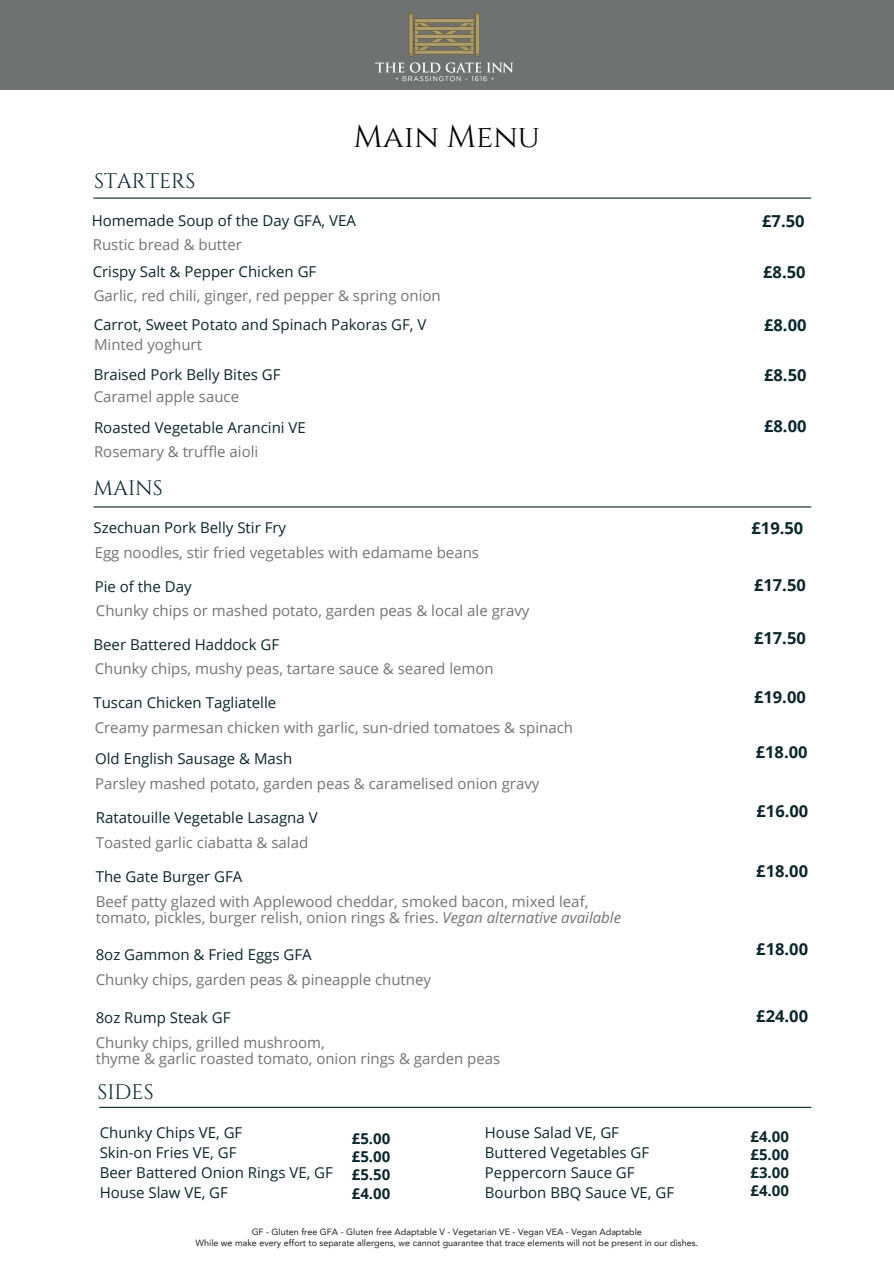
<style>
.page{position:relative;width:894px;height:1264px;background:#fff}
.page>*{position:absolute;margin:0;border:0;box-sizing:border-box;transform-origin:0 0}
.t1{font:31.5px "Cinzel";color:#000}
.t2{font:21px "Cinzel";color:#0a272b}
.t3{font:700 16.5px "Open Sans";color:#0a272b}
.t4{font:15px/15.8px "Open Sans";color:#737373}
.t5{font:15px/20.2px "Open Sans";color:#0a272b}
.t6{font:700 15px/18px "Open Sans";color:#0a272b;text-align:justify}
.t7{font:9px "Avenir LT Pro";color:#231f20}
.s1{font-style:italic}
</style>
<div class="page">
<div style="left:0;top:0;width:893px;height:89px;background:#707171"></div>
<img style="left:362px;top:12px;width:161px;height:78px">
<hr style="left:93px;top:197px;width:718px;height:2px;background:#0a272b">
<hr style="left:93px;top:506px;width:718px;height:1px;background:#0a272b">
<hr style="left:99px;top:1106px;width:712px;height:1px;background:#0a272b">
<h3 class="t1" style="left:353px;top:116px;width:188px">Main Menu</h3>
<p class="t2" style="left:94px;top:167px;width:103px">STARTERS</p>
<h1 class="t5" style="left:92px;top:210px;width:265px">Homemade Soup of the Day GFA, VEA</h1>
<h2 class="t4" style="left:93px;top:236px;width:151px">Rustic bread &amp; butter</h2>
<h4 class="t5" style="left:93px;top:261px;width:225px">Crispy Salt &amp; Pepper Chicken GF</h4>
<h4 class="t4" style="left:94px;top:288px;width:348px">Garlic, red chili, ginger, red pepper &amp; spring onion</h4>
<h4 class="t5" style="left:94px;top:314px;width:334px">Carrot, Sweet Potato and Spinach Pakoras GF, V</h4>
<h4 class="t4" style="left:94px;top:336px;width:109px">Minted yoghurt</h4>
<h4 class="t5" style="left:94px;top:364px;width:188px">Braised Pork Belly Bites GF</h4>
<h4 class="t4" style="left:94px;top:388px;width:147px">Caramel apple sauce</h4>
<h4 class="t5" style="left:94px;top:417px;width:213px">Roasted Vegetable Arancini VE</h4>
<h4 class="t4" style="left:94px;top:443px;width:166px">Rosemary &amp; truffle aioli</h4>
<h4 class="t2" style="left:94px;top:474px;width:71px">MAINS</h4>
<h4 class="t5" style="left:93px;top:517px;width:194px">Szechuan Pork Belly Stir Fry</h4>
<h3 class="t4" style="left:95px;top:544px;width:386px">Egg noodles, stir fried vegetables with edamame beans</h3>
<h2 class="t5" style="left:95px;top:576px;width:98px">Pie of the Day</h2>
<p class="t4" style="left:96px;top:602px;width:435px">Chunky chips or mashed potato, garden peas &amp; local ale gravy</p>
<h4 class="t5" style="left:93px;top:634px;width:187px">Beer Battered Haddock GF</h4>
<h3 class="t4" style="left:95px;top:660px;width:400px">Chunky chips, mushy peas, tartare sauce &amp; seared lemon</h3>
<h4 class="t5" style="left:93px;top:692px;width:184px">Tuscan Chicken Tagliatelle</h4>
<h3 class="t4" style="left:95px;top:718px;width:480px">Creamy parmesan chicken with garlic, sun-dried tomatoes &amp; spinach</h3>
<h4 class="t5" style="left:95px;top:748px;width:198px">Old English Sausage &amp; Mash</h4>
<h3 class="t4" style="left:95px;top:775px;width:445px">Parsley mashed potato, garden peas &amp; caramelised onion gravy</h3>
<h4 class="t5" style="left:96px;top:806px;width:223px">Ratatouille Vegetable Lasagna V</h4>
<h3 class="t4" style="left:96px;top:833px;width:214px">Toasted garlic ciabatta &amp; salad</h3>
<h4 class="t5" style="left:96px;top:866px;width:148px">The Gate Burger GFA</h4>
<h3 class="t4" style="left:96px;top:893px;width:526px">Beef patty glazed with Applewood cheddar, smoked bacon, mixed leaf, tomato, pickles, burger relish, onion rings &amp; fries. <span class="s1">Vegan alternative available</span></h3>
<h4 class="t5" style="left:96px;top:944px;width:217px">8oz Gammon &amp; Fried Eggs GFA</h4>
<h3 class="t4" style="left:96px;top:971px;width:337px">Chunky chips, garden peas &amp; pineapple chutney</h3>
<h4 class="t5" style="left:96px;top:1007px;width:136px">8oz Rump Steak GF</h4>
<h3 class="t4" style="left:96px;top:1034px;width:406px">Chunky chips, grilled mushroom,<br>thyme &amp; garlic roasted tomato, onion rings &amp; garden peas</h3>
<h4 class="t2" style="left:97px;top:1078px;width:58px">SIDES</h4>
<p class="t3" style="left:762px;top:209px;width:44px">£7.50</p>
<h3 class="t3" style="left:763px;top:260px;width:44px">£8.50</h3>
<h3 class="t3" style="left:763px;top:313px;width:44px">£8.00</h3>
<h3 class="t3" style="left:763px;top:363px;width:44px">£8.50</h3>
<h3 class="t3" style="left:763px;top:414px;width:44px">£8.00</h3>
<h4 class="t3" style="left:751px;top:516px;width:53px">£19.50</h4>
<h3 class="t3" style="left:753px;top:573px;width:53px">£17.50</h3>
<h4 class="t3" style="left:753px;top:626px;width:53px">£17.50</h4>
<h4 class="t3" style="left:753px;top:685px;width:53px">£19.00</h4>
<h4 class="t3" style="left:755px;top:740px;width:53px">£18.00</h4>
<h4 class="t3" style="left:756px;top:799px;width:53px">£16.00</h4>
<h4 class="t3" style="left:756px;top:859px;width:53px">£18.00</h4>
<h4 class="t3" style="left:756px;top:937px;width:53px">£18.00</h4>
<h4 class="t3" style="left:756px;top:1004px;width:53px">£24.00</h4>
<h4 class="t5" style="left:100px;top:1121px;width:235px">Chunky Chips VE, GF<br>Skin-on Fries VE, GF<br>Beer Battered Onion Rings VE, GF<br>House Slaw VE, GF</h4>
<h3 class="t6" style="left:352px;top:1128px;width:40px">£5.00 £5.00 £5.50</h3>
<h2 class="t5" style="left:484px;top:1121px;width:191px">House Salad VE, GF<br>Buttered Vegetables GF<br>Peppercorn Sauce GF<br>Bourbon BBQ Sauce VE, GF</h2>
<p class="t6" style="left:750px;top:1127px;width:40px">£4.00 £5.00 £3.00 £4.00</p>
<h4 class="t7" style="left:251px;top:1228px;width:391px">GF - Gluten free GFA - Gluten free Adaptable V - Vegetarian VE - Vegan VEA - Vegan Adaptable</h4>
<h4 class="t7" style="left:195px;top:1239px;width:504px">While we make every effort to separate allergens, we cannot guarantee that trace elements will not be present in our dishes.</h4>
<h4 class="t6" style="left:352px;top:1184px;width:40px">£4.00</h4>
</div>
